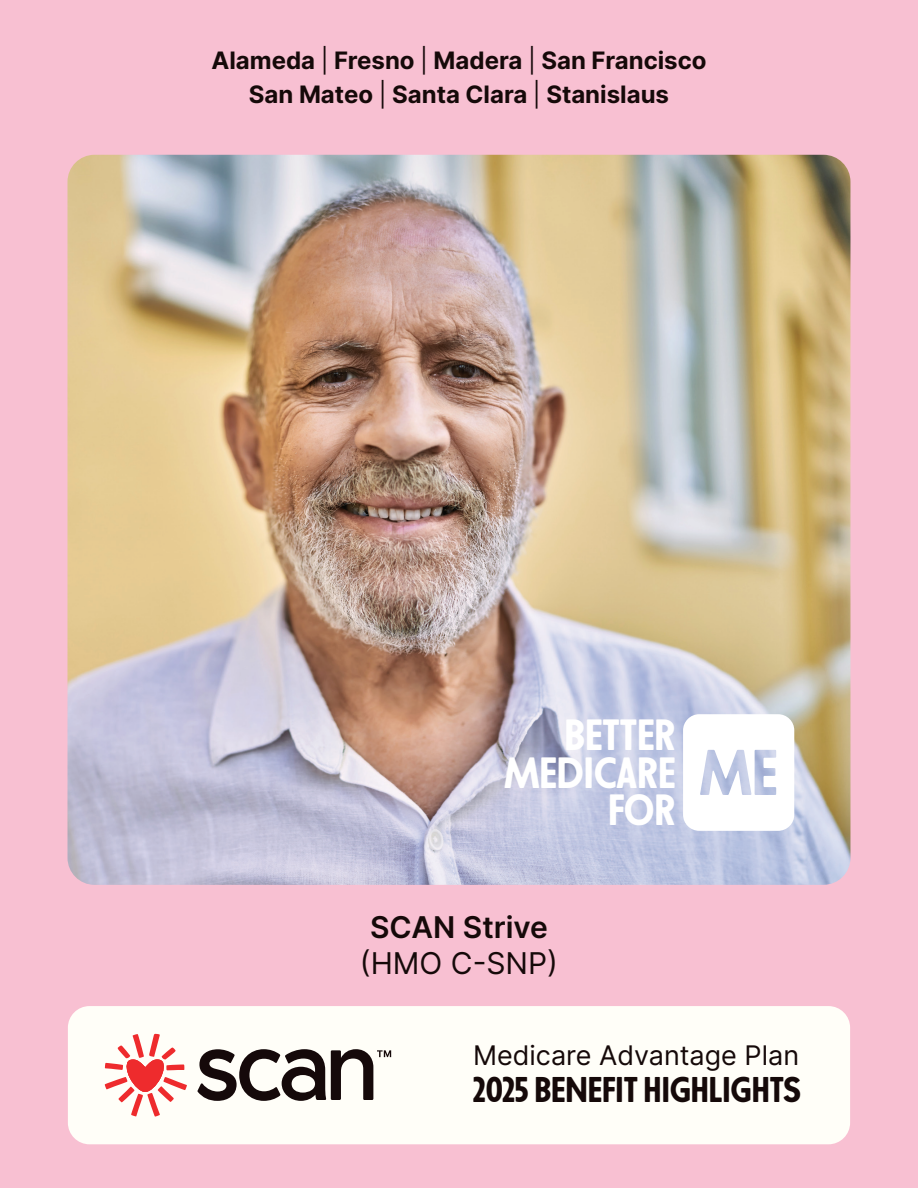
<style>
.page{position:relative;width:918px;height:1188px;background:#f8c0d2}
.page>*{position:absolute;margin:0;border:0;box-sizing:border-box;transform-origin:0 0}
.t1{font:43.5px/37.5px "SCAN Sans";color:#fff;text-align:right}
.t2{font:35.7px "SCAN Sans";color:#150909}
.t3{font:600 30px "Inter";color:#150909}
.t4{font:30px "Inter";color:#150909}
.t5{font:27px "Inter";color:#150909}
.t6{font:700 24px/34.5px "Inter";color:#150909;text-align:center}
.s1{font-weight:400}
</style>
<div class="page">
<img style="left:68px;top:155px;width:782px;height:730px">
<div style="left:683px;top:714px;width:111px;height:117px;background:#fff;border-radius:16px"></div>
<svg style="left:700px;top:750px;width:76px;height:45px"></svg>
<div style="left:68px;top:1006px;width:782px;height:138px;background:#fffef8;border-radius:22px"></div>
<svg style="left:105px;top:1034px;width:82px;height:83px"></svg>
<svg style="left:197px;top:1049px;width:194px;height:52px"></svg>
<p class="t6" style="left:211px;top:42px;width:497px">Alameda <span class="s1">|</span> Fresno <span class="s1">|</span> Madera <span class="s1">|</span> San Francisco<br>San Mateo <span class="s1">|</span> Santa Clara <span class="s1">|</span> Stanislaus</p>
<h1 class="t1" style="left:504px;top:713px;width:173px">BETTER<br>MEDICARE<br>FOR</h1>
<p class="t3" style="left:370px;top:905px;width:179px">SCAN Strive</p>
<p class="t4" style="left:360px;top:941px;width:200px">(HMO C-SNP)</p>
<p class="t5" style="left:473px;top:1035px;width:328px">Medicare Advantage Plan</p>
<h2 class="t2" style="left:473px;top:1064px;width:330px">2025 BENEFIT HIGHLIGHTS</h2>
</div>
